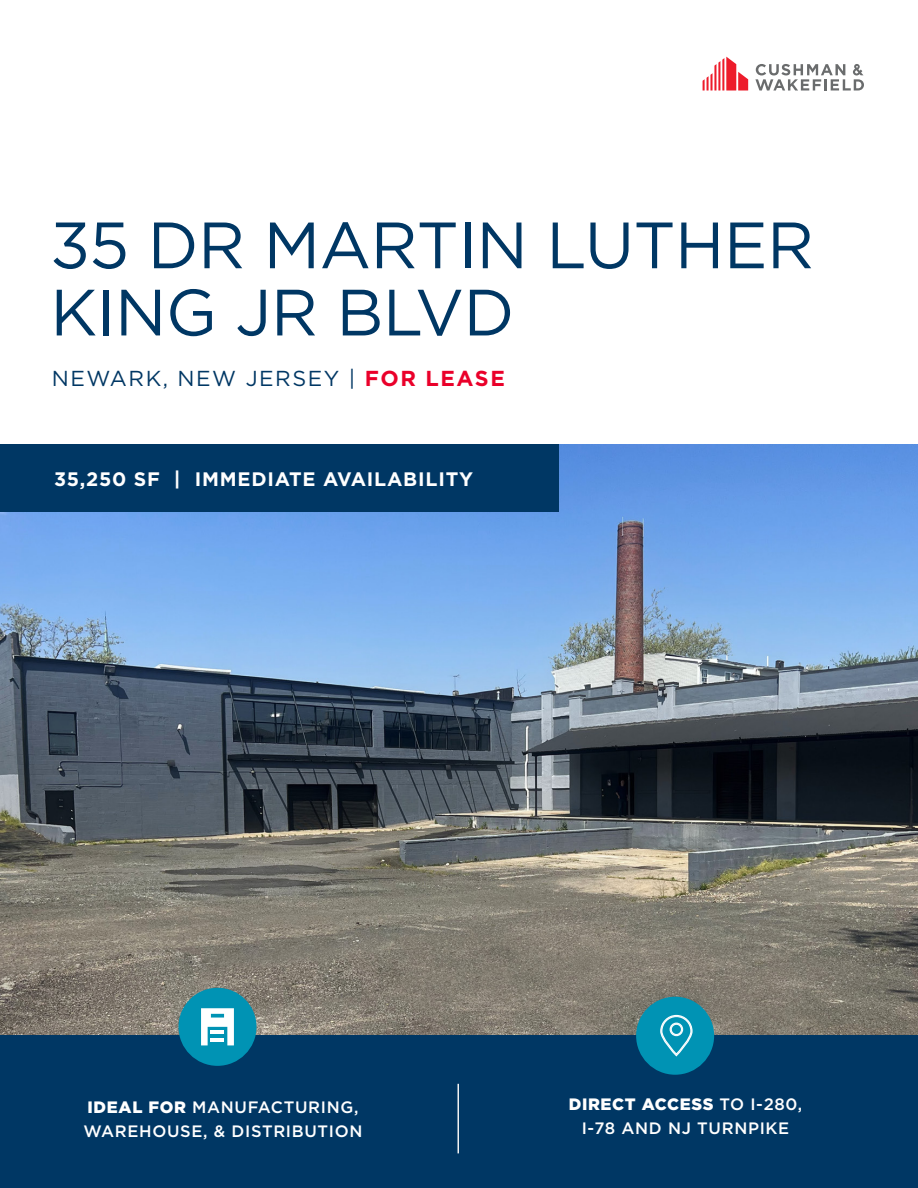
<style>
.page{position:relative;width:918px;height:1188px;background:#fff}
.page>*{position:absolute;margin:0;border:0;box-sizing:border-box;transform-origin:0 0}
.t1{font:65.25px/67.2px "Gotham";letter-spacing:-.01em;color:#003764}
.t2{font:21.6px "Gotham";letter-spacing:.07em;color:#003764}
.t3{font:700 19.5px "Gotham";letter-spacing:.04em;color:#fff}
.t4{font:500 16.5px/24px "Gotham";letter-spacing:.04em;color:#fff}
.s1{font-weight:700;color:#ea002a}
.s2{font-weight:900}
</style>
<div class="page">
<img style="left:0;top:444px;width:918px;height:592px">
<svg style="left:703px;top:57px;width:45px;height:34px"></svg>
<svg style="left:755px;top:64px;width:109px;height:27px"></svg>
<div style="left:0;top:444px;width:558px;height:68px;background:#003764"></div>
<div style="left:0;top:1036px;width:918px;height:152px;background:#003764"></div>
<hr style="left:458px;top:1084px;width:1px;height:69px;background:#f1f1f2">
<div style="left:636px;top:997px;width:78px;height:78px;background:#0093b4;border-radius:50%"></div>
<svg style="left:660px;top:1014px;width:33px;height:43px"></svg>
<div style="left:178px;top:988px;width:78px;height:78px;background:#0093b4;border-radius:50%"></div>
<svg style="left:201px;top:1008px;width:33px;height:37px"></svg>
<hr style="left:211px;top:1038px;width:13px;height:4px;background:#fff">
<h1 class="t1" style="left:50px;top:210px;width:765px">35 DR MARTIN LUTHER<br>KING JR BLVD</h1>
<h2 class="t2" style="left:52px;top:364px;width:455px">NEWARK, NEW JERSEY | <span class="s1">FOR LEASE</span></h2>
<p class="t3" style="left:54px;top:466px;width:421px">35,250 SF | IMMEDIATE AVAILABILITY</p>
<p class="t4" style="left:84px;top:1095px;width:280px"><span class="s2">IDEAL FOR</span> MANUFACTURING,<br>WAREHOUSE, &amp; DISTRIBUTION</p>
<p class="t4" style="left:569px;top:1092px;width:235px;text-align:center"><span class="s2">DIRECT ACCESS</span> TO I-280,<br>I-78 AND NJ TURNPIKE</p>
</div>
